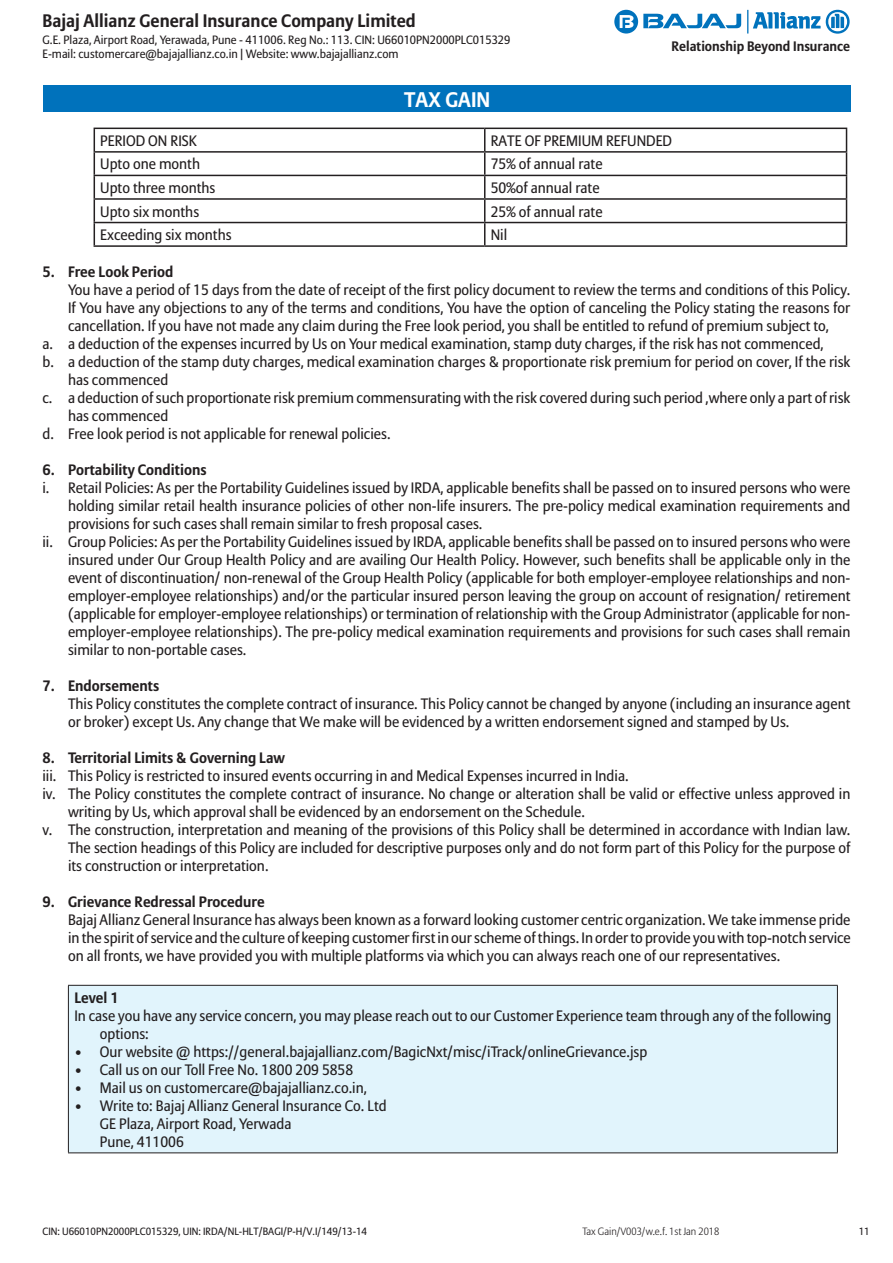
<style>
.page{position:relative;width:893px;height:1263px;background:#fff}
.page>*{position:absolute;margin:0;border:0;box-sizing:border-box;transform-origin:0 0}
.t1{font:700 21px "Allianz Sans";color:#fff}
.t2{font:700 18px "Allianz Sans";color:#231f20}
.t3{font:15px/18px "Allianz Sans";color:#231f20}
.t4{font:700 15px "Allianz Sans";color:#231f20}
.t5{font:700 13.65px "Allianz Sans";color:#231f20}
.t6{font:12px/14.4px "Allianz Sans";color:#231f20}
.t7{font:10.5px "Allianz Sans";color:#231f20}
.t8{font:300 10.5px "Allianz Sans";color:#231f20}
</style>
<div class="page">
<svg style="left:614px;top:10px;width:236px;height:24px"></svg>
<div style="left:44px;top:85px;width:807px;height:27px;background:#0072bc"></div>
<hr style="left:94px;top:128px;width:391px;height:1px;background:#231f20">
<hr style="left:485px;top:128px;width:362px;height:1px;background:#231f20">
<hr style="left:94px;top:151px;width:391px;height:2px;background:#231f20">
<hr style="left:485px;top:151px;width:362px;height:2px;background:#231f20">
<hr style="left:94px;top:175px;width:391px;height:1px;background:#231f20">
<hr style="left:485px;top:175px;width:362px;height:1px;background:#231f20">
<hr style="left:94px;top:198px;width:391px;height:2px;background:#231f20">
<hr style="left:485px;top:198px;width:362px;height:2px;background:#231f20">
<hr style="left:94px;top:222px;width:391px;height:1px;background:#231f20">
<svg style="left:94px;top:129px;width:1px;height:116px"></svg>
<hr style="left:485px;top:222px;width:362px;height:1px;background:#231f20">
<svg style="left:484px;top:129px;width:1px;height:116px"></svg>
<svg style="left:846px;top:129px;width:1px;height:116px"></svg>
<hr style="left:94px;top:245px;width:391px;height:2px;background:#231f20">
<hr style="left:485px;top:245px;width:362px;height:2px;background:#231f20">
<div style="left:68px;top:985px;width:769px;height:168px;background:#e1f4fc"></div>
<hr style="left:68px;top:985px;width:770px;height:1px;background:#231f20">
<hr style="left:68px;top:986px;width:1px;height:166px;background:#231f20">
<hr style="left:837px;top:986px;width:1px;height:166px;background:#231f20">
<hr style="left:68px;top:1152px;width:770px;height:1px;background:#231f20">
<p class="t2" style="left:43px;top:10px;width:375px">Bajaj Allianz General Insurance Company Limited</p>
<p class="t6" style="left:43px;top:32px;width:469px">G.E. Plaza, Airport Road, Yerawada, Pune - 411006. Reg No.: 113. CIN: U66010PN2000PLC015329<br>E-mail: customercare@bajajallianz.co.in | Website: www.bajajallianz.com</p>
<h1 class="t1" style="left:404px;top:87px;width:88px">Tax Gain</h1>
<p class="t5" style="left:672px;top:40px;width:180px">Relationship Beyond Insurance</p>
<p class="t3" style="left:100px;top:131px;width:98px">PERIOD ON RISK</p>
<p class="t3" style="left:491px;top:131px;width:183px">RATE OF PREMIUM REFUNDED</p>
<p class="t3" style="left:100px;top:155px;width:101px">Upto one month</p>
<p class="t3" style="left:491px;top:155px;width:113px">75% of annual rate</p>
<p class="t3" style="left:100px;top:179px;width:117px">Upto three months</p>
<p class="t3" style="left:491px;top:179px;width:110px">50%of annual rate</p>
<p class="t3" style="left:100px;top:202px;width:100px">Upto six months</p>
<p class="t3" style="left:491px;top:202px;width:113px">25% of annual rate</p>
<p class="t3" style="left:100px;top:226px;width:133px">Exceeding six months</p>
<p class="t3" style="left:491px;top:226px;width:18px">Nil</p>
<p class="t4" style="left:43px;top:262px;width:133px">5. Free Look Period</p>
<p class="t3" style="left:68px;top:280px;width:784px">You have a period of 15 days from the date of receipt of the first policy document to review the terms and conditions of this Policy.</p>
<p class="t3" style="left:68px;top:298px;width:784px">If You have any objections to any of the terms and conditions, You have the option of canceling the Policy stating the reasons for</p>
<p class="t3" style="left:68px;top:316px;width:762px">cancellation. If you have not made any claim during the Free look period, you shall be entitled to refund of premium subject to,</p>
<p class="t3" style="left:43px;top:334px;width:783px">a. a deduction of the expenses incurred by Us on Your medical examination, stamp duty charges, if the risk has not commenced,</p>
<p class="t3" style="left:43px;top:352px;width:809px">b. a deduction of the stamp duty charges, medical examination charges &amp; proportionate risk premium for period on cover, If the risk</p>
<p class="t3" style="left:68px;top:370px;width:102px">has commenced</p>
<p class="t3" style="left:43px;top:388px;width:809px">c. a deduction of such proportionate risk premium commensurating with the risk covered during such period ,where only a part of risk</p>
<p class="t3" style="left:68px;top:406px;width:102px">has commenced</p>
<p class="t3" style="left:43px;top:424px;width:350px">d. Free look period is not applicable for renewal policies.</p>
<p class="t4" style="left:43px;top:460px;width:166px">6. Portability Conditions</p>
<p class="t3" style="left:43px;top:478px;width:809px">i. Retail Policies: As per the Portability Guidelines issued by IRDA, applicable benefits shall be passed on to insured persons who were</p>
<p class="t3" style="left:68px;top:496px;width:784px">holding similar retail health insurance policies of other non-life insurers. The pre-policy medical examination requirements and</p>
<p class="t3" style="left:68px;top:514px;width:416px">provisions for such cases shall remain similar to fresh proposal cases.</p>
<p class="t3" style="left:43px;top:532px;width:809px">ii. Group Policies: As per the Portability Guidelines issued by IRDA, applicable benefits shall be passed on to insured persons who were</p>
<p class="t3" style="left:68px;top:550px;width:784px">insured under Our Group Health Policy and are availing Our Health Policy. However, such benefits shall be applicable only in the</p>
<p class="t3" style="left:68px;top:568px;width:784px">event of discontinuation/ non-renewal of the Group Health Policy (applicable for both employer-employee relationships and non-</p>
<p class="t3" style="left:68px;top:586px;width:784px">employer-employee relationships) and/or the particular insured person leaving the group on account of resignation/ retirement</p>
<p class="t3" style="left:68px;top:604px;width:784px">(applicable for employer-employee relationships) or termination of relationship with the Group Administrator (applicable for non-</p>
<p class="t3" style="left:68px;top:622px;width:784px">employer-employee relationships). The pre-policy medical examination requirements and provisions for such cases shall remain</p>
<p class="t3" style="left:68px;top:640px;width:180px">similar to non-portable cases.</p>
<p class="t4" style="left:43px;top:676px;width:118px">7. Endorsements</p>
<p class="t3" style="left:68px;top:694px;width:784px">This Policy constitutes the complete contract of insurance. This Policy cannot be changed by anyone (including an insurance agent or broker) except Us. Any change that We make will be evidenced by a written endorsement signed and stamped by Us.</p>
<p class="t4" style="left:43px;top:748px;width:244px">8. Territorial Limits &amp; Governing Law</p>
<p class="t3" style="left:43px;top:766px;width:588px">iii. This Policy is restricted to insured events occurring in and Medical Expenses incurred in India.</p>
<p class="t3" style="left:43px;top:784px;width:809px">iv. The Policy constitutes the complete contract of insurance. No change or alteration shall be valid or effective unless approved in</p>
<p class="t3" style="left:68px;top:802px;width:518px">writing by Us, which approval shall be evidenced by an endorsement on the Schedule.</p>
<p class="t3" style="left:43px;top:820px;width:809px">v. The construction, interpretation and meaning of the provisions of this Policy shall be determined in accordance with Indian law.</p>
<p class="t3" style="left:68px;top:838px;width:784px">The section headings of this Policy are included for descriptive purposes only and do not form part of this Policy for the purpose of</p>
<p class="t3" style="left:68px;top:856px;width:202px">its construction or interpretation.</p>
<p class="t4" style="left:43px;top:892px;width:224px">9. Grievance Redressal Procedure</p>
<p class="t3" style="left:68px;top:910px;width:784px;text-align:justify">Bajaj Allianz General Insurance has always been known as a forward looking customer centric organization. We take immense pride in the spirit of service and the culture of keeping customer first in our scheme of things. In order to provide you with top-notch service on all fronts, we have provided you with multiple platforms via which you can always reach one of our representatives.</p>
<p class="t4" style="left:74px;top:988px;width:46px">Level 1</p>
<p class="t3" style="left:100px;top:1006px;width:733px;text-indent:-25px">In case you have any service concern, you may please reach out to our Customer Experience team through any of the following options:</p>
<p class="t3" style="left:74px;top:1042px;width:574px">• Our website @ https://general.bajajallianz.com/BagicNxt/misc/iTrack/onlineGrievance.jsp</p>
<p class="t3" style="left:74px;top:1060px;width:280px">• Call us on our Toll Free No. 1800 209 5858</p>
<p class="t3" style="left:74px;top:1078px;width:294px">• Mail us on customercare@bajajallianz.co.in,</p>
<p class="t3" style="left:100px;top:1096px;width:288px;text-indent:-25px">• Write to: Bajaj Allianz General Insurance Co. Ltd<br>GE Plaza, Airport Road, Yerwada<br>Pune, 411006</p>
<p class="t7" style="left:43px;top:1224px;width:326px">CIN: U66010PN2000PLC015329, UIN: IRDA/NL-HLT/BAGI/P-H/V.I/149/13-14</p>
<p class="t8" style="left:583px;top:1224px;width:138px">Tax Gain/V003/w.e.f. 1st Jan 2018</p>
<p class="t7" style="left:859px;top:1224px;width:12px">11</p>
</div>
